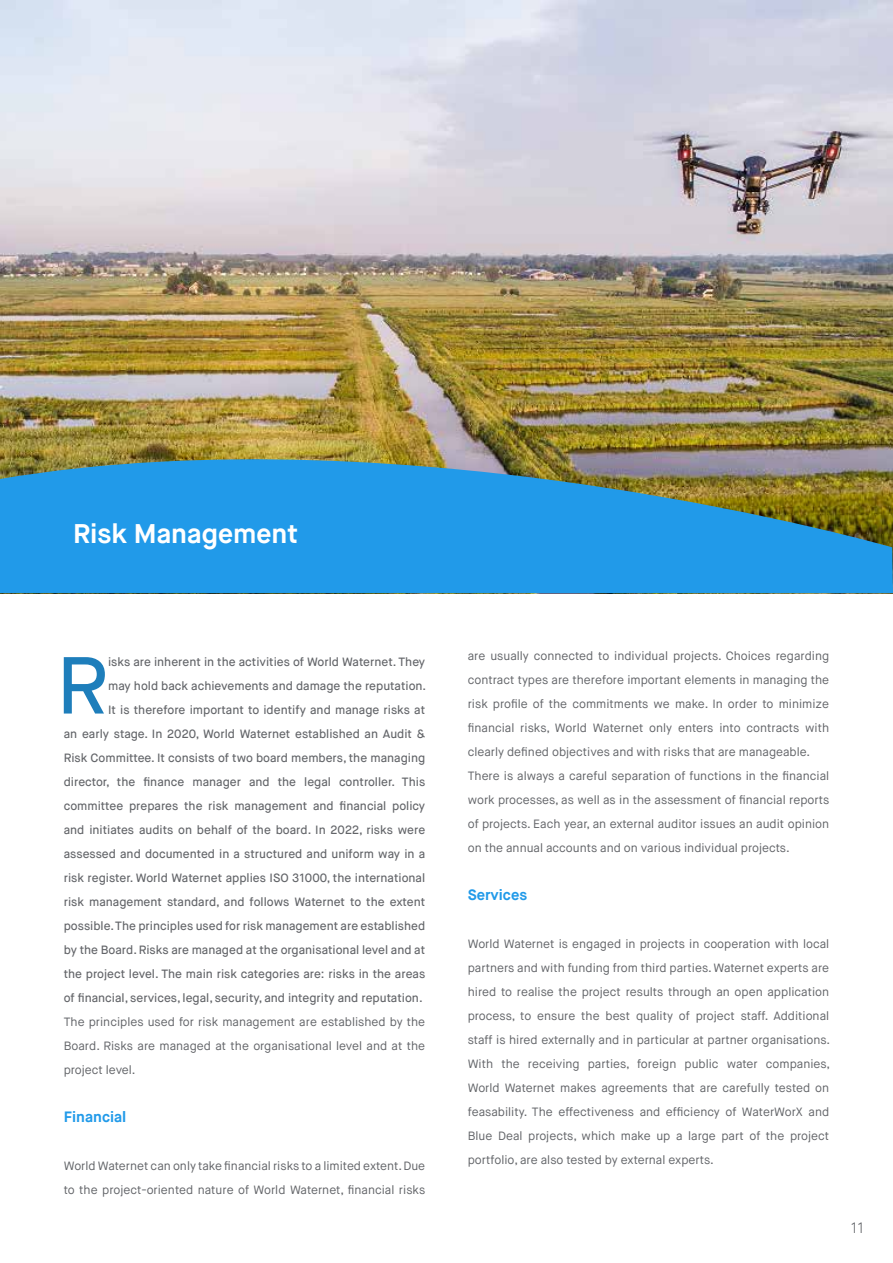
<style>
.page{position:relative;width:893px;height:1263px;background:#fff}
.page>*{position:absolute;margin:0;border:0;box-sizing:border-box;transform-origin:0 0}
.t1{font:500 80.55px "Maison Neue";color:#1e7ebb}
.t2{font:700 27px "Maison Neue";color:#fff}
.t3{font:700 15px "Maison Neue";color:#219ae9}
.t4{font:300 15px "Maison Neue";color:#636569}
.t5{font:12px/24px "Maison Neue";color:#636569;text-align:justify}
.t6{font:500 12px "Maison Neue";color:#636569}
</style>
<div class="page">
<img style="left:0;top:0;width:893px;height:409px">
<img style="left:0;top:409px;width:893px;height:184px">
<h2 class="t2" style="left:73px;top:517px;width:226px">Risk Management</h2>
<h1 class="t1" style="left:57px;top:635px;width:53px">R</h1>
<p class="t6" style="left:108px;top:654px;width:319px">isks are inherent in the activities of World Waternet. They</p>
<p class="t6" style="left:108px;top:678px;width:320px">may hold back achievements and damage the reputation.</p>
<p class="t6" style="left:108px;top:702px;width:319px">It is therefore important to identify and manage risks at</p>
<p class="t6" style="left:64px;top:726px;width:363px">an early stage. In 2020, World Waternet established an Audit &amp;</p>
<p class="t6" style="left:64px;top:750px;width:363px">Risk Committee. It consists of two board members, the managing</p>
<p class="t6" style="left:64px;top:774px;width:363px">director, the finance manager and the legal controller. This</p>
<p class="t6" style="left:64px;top:798px;width:363px">committee prepares the risk management and financial policy</p>
<p class="t6" style="left:64px;top:822px;width:363px">and initiates audits on behalf of the board. In 2022, risks were</p>
<p class="t6" style="left:64px;top:846px;width:363px">assessed and documented in a structured and uniform way in a</p>
<p class="t6" style="left:64px;top:870px;width:363px">risk register. World Waternet applies ISO 31000, the international</p>
<p class="t6" style="left:64px;top:894px;width:363px">risk management standard, and follows Waternet to the extent</p>
<p class="t6" style="left:64px;top:918px;width:363px">possible. The principles used for risk management are established</p>
<p class="t6" style="left:64px;top:942px;width:363px">by the Board. Risks are managed at the organisational level and at</p>
<p class="t6" style="left:64px;top:966px;width:363px">the project level. The main risk categories are: risks in the areas</p>
<p class="t6" style="left:64px;top:990px;width:360px">of financial, services, legal, security, and integrity and reputation.</p>
<p class="t5" style="left:64px;top:1009px;width:363px">The principles used for risk management are established by the Board. Risks are managed at the organisational level and at the project level.</p>
<p class="t3" style="left:64px;top:1107px;width:64px">Financial</p>
<p class="t5" style="left:64px;top:1153px;width:363px">World Waternet can only take financial risks to a limited extent. Due to the project-oriented nature of World Waternet, financial risks</p>
<p class="t5" style="left:468px;top:644px;width:363px;text-align:left">are usually connected to individual projects. Choices regarding contract types are therefore important elements in managing the risk profile of the commitments we make. In order to minimize financial risks, World Waternet only enters into contracts with clearly defined objectives and with risks that are manageable.<br>There is always a careful separation of functions in the financial work processes, as well as in the assessment of financial reports of projects. Each year, an external auditor issues an audit opinion on the annual accounts and on various individual projects.</p>
<p class="t3" style="left:468px;top:885px;width:61px">Services</p>
<p class="t5" style="left:468px;top:932px;width:364px">World Waternet is engaged in projects in cooperation with local partners and with funding from third parties. Waternet experts are hired to realise the project results through an open application process, to ensure the best quality of project staff. Additional staff is hired externally and in particular at partner organisations.<br>With the receiving parties, foreign public water companies, World Waternet makes agreements that are carefully tested on feasability. The effectiveness and efficiency of WaterWorX and Blue Deal projects, which make up a large part of the project portfolio, are also tested by external experts.</p>
<p class="t4" style="left:851px;top:1219px;width:15px">11</p>
</div>
